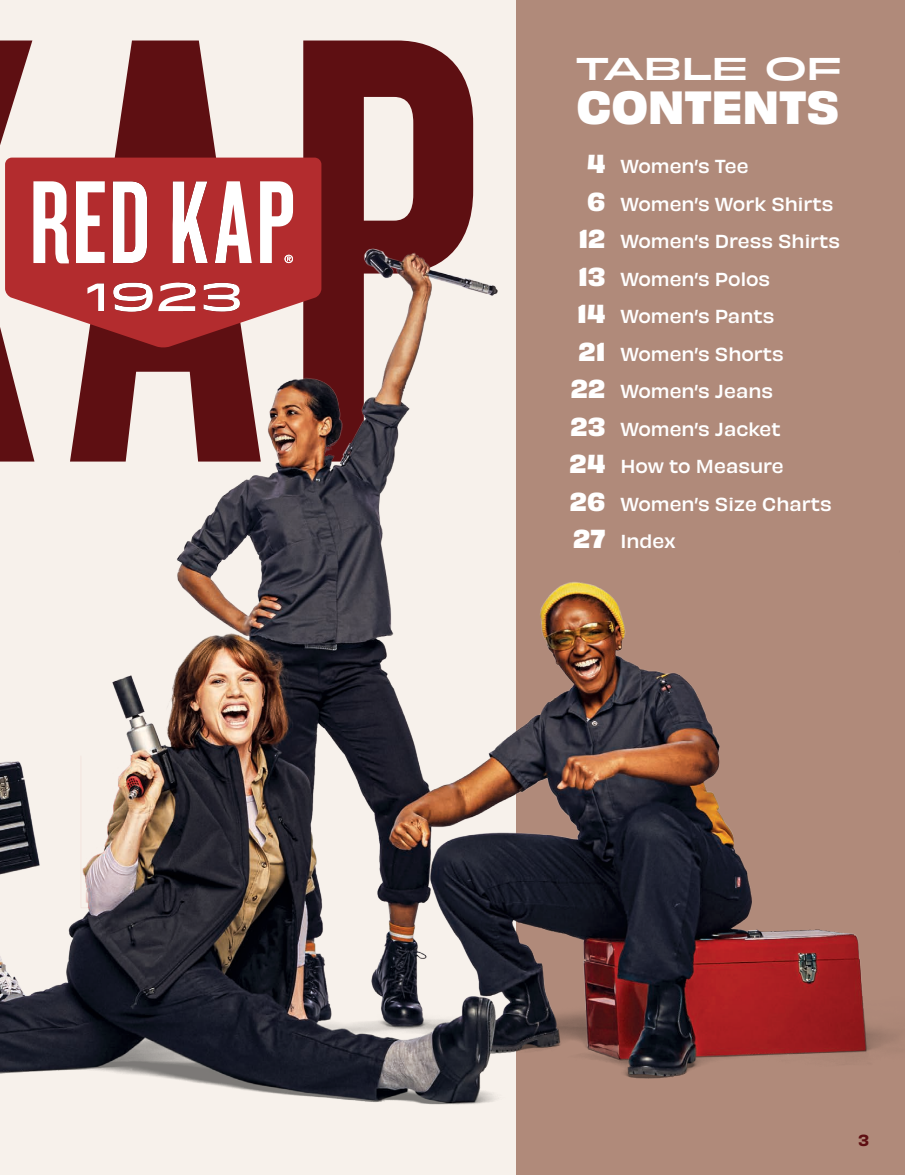
<style>
.page{position:relative;width:905px;height:1175px;background:#fff}
.page>*{position:absolute;margin:0;border:0;box-sizing:border-box;transform-origin:0 0}
.t1{font:700 43.35px "Obviously";letter-spacing:-.005em;color:#fff}
.t2{font:29.4px "Obviously Extd Medi";letter-spacing:-.015em;color:#fff}
.t3{font:500 17.55px "Obviously";color:#fff}
.t4{font:15px "Obviously Semi";color:#5e0f12}
.s1{font-weight:700;font-size:24.3px}
</style>
<div class="page">
<div style="left:515px;top:0;width:389px;height:1174px;background:#b08a7a"></div>
<div style="left:0;top:0;width:515px;height:1174px;background:#f7f1eb"></div>
<svg style="left:70px;top:41px;width:191px;height:117px"></svg>
<svg style="left:303px;top:41px;width:170px;height:196px;fill:#5e0f12"></svg>
<svg style="left:0;top:40px;width:69px;height:118px"></svg>
<svg style="left:5px;top:158px;width:316px;height:79px;background:#c45e5f"></svg>
<svg style="left:215px;top:181px;width:37px;height:56px;background:#d99797"></svg>
<svg style="left:260px;top:181px;width:33px;height:56px;background:#e8c0c0"></svg>
<img style="left:0;top:237px;width:900px;height:928px">
<h2 class="t2" style="left:576px;top:44px;width:267px">TABLE OF</h2>
<h1 class="t1" style="left:576px;top:73px;width:264px">CONTENTS</h1>
<p class="t3" style="left:586px;top:153px;width:163px"><span class="s1">4</span> Women’s Tee</p>
<p class="t3" style="left:587px;top:190px;width:248px"><span class="s1">6</span> Women’s Work Shirts</p>
<p class="t3" style="left:578px;top:228px;width:263px"><span class="s1">12</span> Women’s Dress Shirts</p>
<p class="t3" style="left:578px;top:265px;width:194px"><span class="s1">13</span> Women’s Polos</p>
<p class="t3" style="left:577px;top:303px;width:199px"><span class="s1">14</span> Women’s Pants</p>
<p class="t3" style="left:578px;top:340px;width:207px"><span class="s1">21</span> Women’s Shorts</p>
<p class="t3" style="left:571px;top:378px;width:204px"><span class="s1">22</span> Women’s Jeans</p>
<p class="t3" style="left:570px;top:415px;width:212px"><span class="s1">23</span> Women’s Jacket</p>
<p class="t3" style="left:569px;top:453px;width:216px"><span class="s1">24</span> How to Measure</p>
<p class="t3" style="left:570px;top:490px;width:263px"><span class="s1">26</span> Women’s Size Charts</p>
<p class="t3" style="left:573px;top:528px;width:104px"><span class="s1">27</span> Index</p>
<p class="t4" style="left:858px;top:1128px;width:13px">3</p>
</div>
